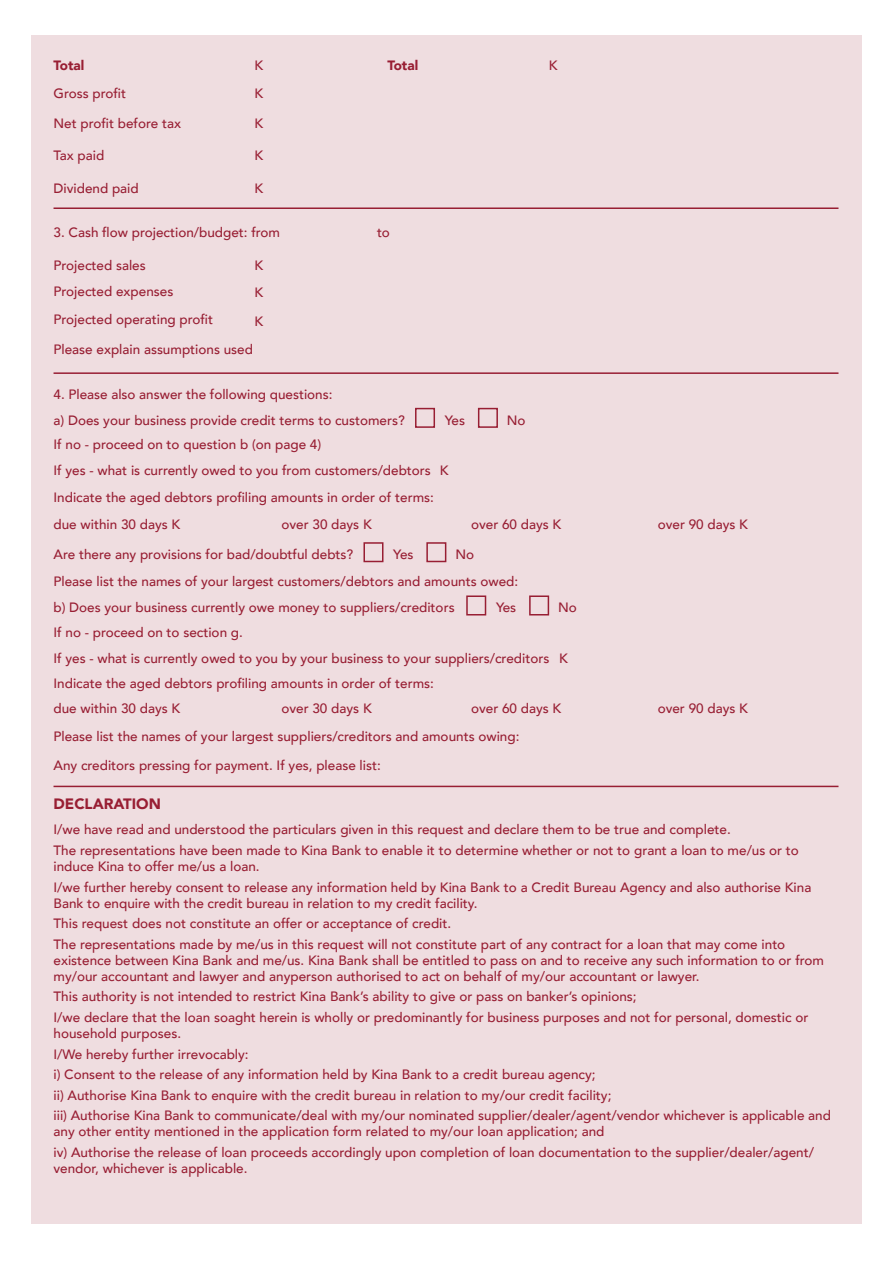
<style>
.page{position:relative;width:893px;height:1263px;background:#fff}
.page>*{position:absolute;margin:0;border:0;box-sizing:border-box;transform-origin:0 0}
.t1{font:900 15px "Avenir";color:#981e33}
.t2{font:500 13.5px/20.4px "Avenir";color:#981e33}
.t3{font:900 13.5px "Avenir";color:#981e33}
</style>
<div class="page">
<div style="left:31px;top:35px;width:831px;height:1189px;background:#efdde0"></div>
<hr style="left:54px;top:207px;width:784px;height:2px;background:#981e33">
<hr style="left:54px;top:372px;width:784px;height:2px;background:#981e33">
<div style="left:415px;top:408px;width:20px;height:20px;border:2px solid #981e33"></div>
<div style="left:478px;top:408px;width:20px;height:20px;border:2px solid #981e33"></div>
<div style="left:363px;top:542px;width:20px;height:20px;border:2px solid #981e33"></div>
<div style="left:426px;top:542px;width:20px;height:20px;border:2px solid #981e33"></div>
<div style="left:466px;top:595px;width:20px;height:20px;border:2px solid #981e33"></div>
<div style="left:529px;top:595px;width:20px;height:20px;border:2px solid #981e33"></div>
<hr style="left:54px;top:786px;width:784px;height:1px;background:#981e33">
<p class="t3" style="left:54px;top:54px;width:32px">Total</p>
<p class="t2" style="left:54px;top:83px;width:74px">Gross profit</p>
<p class="t2" style="left:255px;top:50px;width:10px;line-height:28.8px;text-align:justify">K K K</p>
<p class="t2" style="left:54px;top:112px;width:129px">Net profit before tax</p>
<p class="t2" style="left:54px;top:145px;width:52px">Tax paid</p>
<p class="t2" style="left:255px;top:145px;width:10px">K</p>
<p class="t2" style="left:54px;top:177px;width:87px">Dividend paid</p>
<p class="t2" style="left:255px;top:177px;width:10px">K</p>
<p class="t2" style="left:54px;top:222px;width:228px">3. Cash flow projection/budget: from</p>
<p class="t2" style="left:255px;top:250px;width:10px;line-height:27.9px;text-align:justify">K K K</p>
<p class="t2" style="left:54px;top:254px;width:94px">Projected sales</p>
<p class="t2" style="left:54px;top:276px;width:161px;line-height:28.2px">Projected expenses<br>Projected operating profit</p>
<p class="t2" style="left:54px;top:338px;width:201px">Please explain assumptions used</p>
<p class="t3" style="left:387px;top:54px;width:32px">Total</p>
<p class="t2" style="left:549px;top:55px;width:10px">K</p>
<p class="t2" style="left:377px;top:222px;width:15px">to</p>
<p class="t2" style="left:54px;top:380px;width:353px;line-height:25.8px">4. Please also answer the following questions:<br>a) Does your business provide credit terms to customers?</p>
<p class="t2" style="left:445px;top:409px;width:22px">Yes</p>
<p class="t2" style="left:507px;top:409px;width:20px">No</p>
<p class="t2" style="left:54px;top:431px;width:379px;line-height:25.7px">If no - proceed on to question b (on page 4)<br>If yes - what is currently owed to you from customers/debtors</p>
<p class="t2" style="left:54px;top:487px;width:382px">Indicate the aged debtors profiling amounts in order of terms:</p>
<p class="t2" style="left:440px;top:459px;width:10px">K</p>
<p class="t2" style="left:54px;top:513px;width:128px">due within 30 days K</p>
<p class="t2" style="left:281px;top:513px;width:92px">over 30 days K</p>
<p class="t2" style="left:471px;top:513px;width:92px">over 60 days K</p>
<p class="t2" style="left:658px;top:513px;width:92px">over 90 days K</p>
<p class="t2" style="left:54px;top:543px;width:301px">Are there any provisions for bad/doubtful debts?</p>
<p class="t2" style="left:393px;top:543px;width:22px">Yes</p>
<p class="t2" style="left:54px;top:540px;width:466px;line-height:26.7px;text-indent:402px">No<br>Please list the names of your largest customers/debtors and amounts owed: b) Does your business currently owe money to suppliers/creditors</p>
<p class="t2" style="left:496px;top:597px;width:22px">Yes</p>
<p class="t2" style="left:558px;top:597px;width:20px">No</p>
<p class="t2" style="left:54px;top:619px;width:516px;line-height:25.3px">If no - proceed on to section g.<br>If yes - what is currently owed to you by your business to your suppliers/creditors K Indicate the aged debtors profiling amounts in order of terms:<br>due within 30 days K</p>
<p class="t2" style="left:281px;top:698px;width:92px">over 30 days K</p>
<p class="t2" style="left:471px;top:698px;width:92px">over 60 days K</p>
<p class="t2" style="left:658px;top:698px;width:92px">over 90 days K</p>
<p class="t2" style="left:54px;top:722px;width:467px;line-height:28.2px">Please list the names of your largest suppliers/creditors and amounts owing:<br>Any creditors pressing for payment. If yes, please list:</p>
<p class="t1" style="left:54px;top:791px;width:109px">DECLARATION</p>
<p class="t2" style="left:54px;top:819px;width:747px">I/we have read and understood the particulars given in this request and declare them to be true and complete.<br>The representations have been made to Kina Bank to enable it to determine whether or not to grant a loan to me/us or to</p>
<p class="t2" style="left:54px;top:855px;width:759px">induce Kina to offer me/us a loan.<br>I/we further hereby consent to release any information held by Kina Bank to a Credit Bureau Agency and also authorise Kina</p>
<p class="t2" style="left:54px;top:892px;width:733px">Bank to enquire with the credit bureau in relation to my credit facility.<br>This request does not constitute an offer or acceptance of credit.<br>The representations made by me/us in this request will not constitute part of any contract for a loan that may come into</p>
<p class="t2" style="left:54px;top:951px;width:772px;line-height:16.2px">existence between Kina Bank and me/us. Kina Bank shall be entitled to pass on and to receive any such information to or from my/our accountant and lawyer and anyperson authorised to act on behalf of my/our accountant or lawyer.</p>
<p class="t2" style="left:54px;top:986px;width:756px">This authority is not intended to restrict Kina Bank’s ability to give or pass on banker’s opinions;<br>I/we declare that the loan soaght herein is wholly or predominantly for business purposes and not for personal, domestic or</p>
<p class="t2" style="left:54px;top:1022px;width:779px">household purposes.<br>I/We hereby further irrevocably:<br>i) Consent to the release of any information held by Kina Bank to a credit bureau agency;<br>ii) Authorise Kina Bank to enquire with the credit bureau in relation to my/our credit facility;<br>iii) Authorise Kina Bank to communicate/deal with my/our nominated supplier/dealer/agent/vendor whichever is applicable and</p>
<p class="t2" style="left:54px;top:1120px;width:762px">any other entity mentioned in the application form related to my/our loan application; and<br>iv) Authorise the release of loan proceeds accordingly upon completion of loan documentation to the supplier/dealer/agent/</p>
<p class="t2" style="left:54px;top:1157px;width:196px">vendor, whichever is applicable.</p>
</div>
